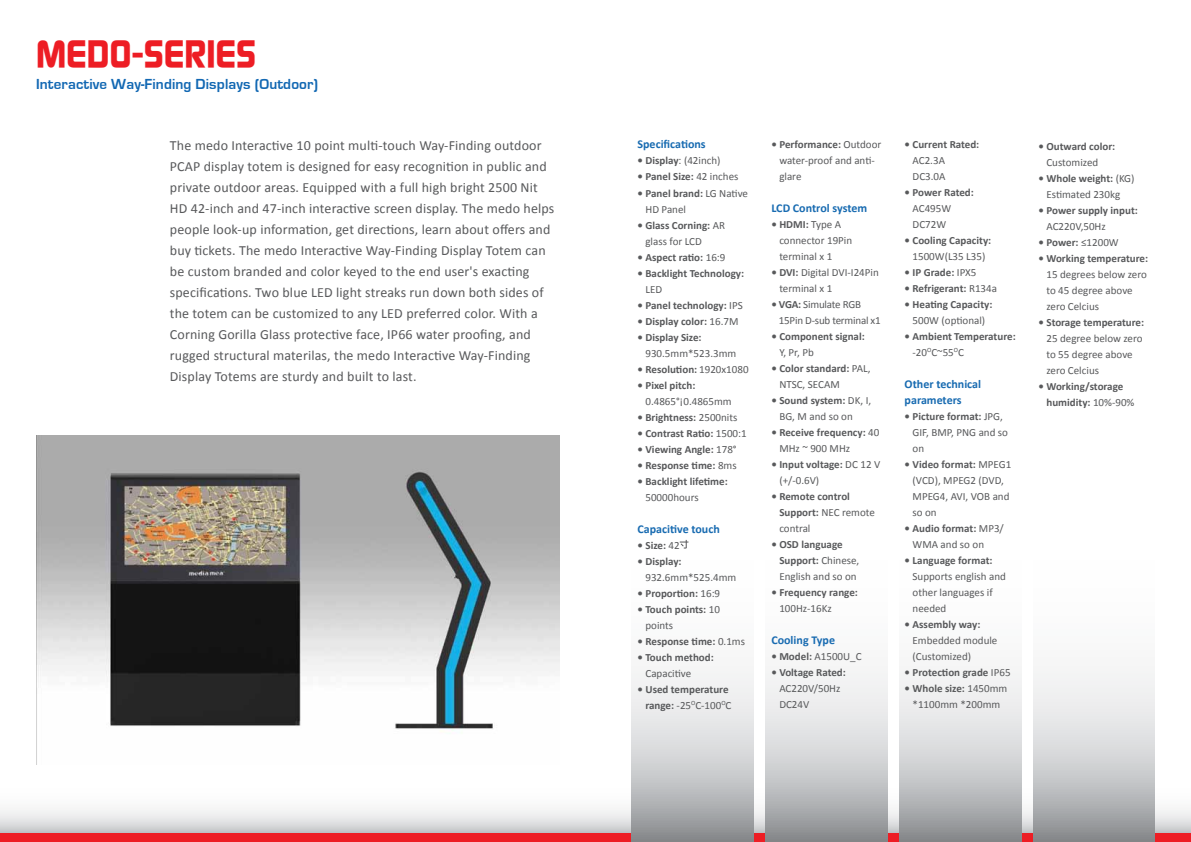
<style>
.page{position:relative;width:1191px;height:842px;background:#fff}
.page>*{position:absolute;margin:0;border:0;box-sizing:border-box;transform-origin:0 0}
.t1{font:700 38px "Continuum";color:#ed1d24}
.t2{font:700 15px "Eurostile";letter-spacing:.01em;color:#1268b3}
.t3{font:14px/21px "Calibri";letter-spacing:.01em;color:#58595b}
.t4{font:700 12px/16px "Calibri";color:#186bb1}
.t5{font:700 11px/16px "Calibri";color:#58595b}
.t6{font:11px/16px "Calibri";color:#58595b}
.t7{font:11px/16px "Calibri";letter-spacing:-.02em;color:#58595b}
.s1{font-weight:700}
.s2{font-weight:400}
</style>
<div class="page">
<svg style="left:0;top:764px;width:1191px;height:70px"></svg>
<div style="left:0;top:834px;width:1191px;height:8px;background:#ed1d24"></div>
<svg style="left:631px;top:541px;width:122px;height:301px"></svg>
<svg style="left:765px;top:671px;width:122px;height:171px"></svg>
<svg style="left:899px;top:671px;width:122px;height:171px"></svg>
<svg style="left:1033px;top:671px;width:122px;height:171px"></svg>
<svg style="left:679px;top:540px;width:9px;height:8px"></svg>
<img style="left:36px;top:435px;width:523px;height:329px">
<h1 class="t1" style="left:36px;top:28px;width:222px">MEDO-SERIES</h1>
<h2 class="t2" style="left:36px;top:76px;width:284px">Interactive Way-Finding Displays (Outdoor)</h2>
<p class="t3" style="left:170px;top:135px;width:386px">The medo Interactive 10 point multi-touch Way-Finding outdoor PCAP display totem is designed for easy recognition in public and private outdoor areas. Equipped with a full high bright 2500 Nit HD 42-inch and 47-inch interactive screen display. The medo helps people look-up information, get directions, learn about offers and buy tickets. The medo Interactive Way-Finding Display Totem can be custom branded and color keyed to the end user's exacting specifications. Two blue LED light streaks run down both sides of the totem can be customized to any LED preferred color. With a Corning Gorilla Glass protective face, IP66 water proofing, and rugged structural materilas, the medo Interactive Way-Finding Display Totems are sturdy and built to last.</p>
<p class="t4" style="left:637px;top:136px;width:70px">Specifications</p>
<p class="t6" style="left:637px;top:153px;width:85px"><span class="s1">• Display</span>: (42inch)</p>
<p class="t5" style="left:637px;top:169px;width:102px">• Panel Size: <span class="s2">42 inches</span></p>
<p class="t6" style="left:645px;top:185px;width:104px;text-indent:-8px"><span class="s1">• Panel brand:</span> LG Native<br>HD Panel</p>
<p class="t5" style="left:645px;top:217px;width:81px;text-indent:-8px">• Glass Corning: <span class="s2">AR glass for LCD</span></p>
<p class="t5" style="left:637px;top:249px;width:89px">• Aspect ratio: <span class="s2">16:9</span></p>
<p class="t5" style="left:637px;top:265px;width:108px">• Backlight Technology:</p>
<p class="t6" style="left:645px;top:281px;width:18px">LED</p>
<p class="t5" style="left:637px;top:297px;width:107px">• Panel technology: <span class="s2">IPS</span></p>
<p class="t5" style="left:637px;top:313px;width:102px">• Display color: <span class="s2">16.7M</span></p>
<p class="t5" style="left:637px;top:329px;width:66px">• Display Size:</p>
<p class="t6" style="left:645px;top:345px;width:92px">930.5mm*523.3mm</p>
<p class="t5" style="left:637px;top:361px;width:113px">• Resolution: <span class="s2">1920x1080</span></p>
<p class="t5" style="left:637px;top:377px;width:59px">• Pixel pitch:</p>
<p class="t6" style="left:645px;top:393px;width:88px">0.4865°¡0.4865mm</p>
<p class="t5" style="left:637px;top:409px;width:101px">• Brightness: <span class="s2">2500nits</span></p>
<p class="t5" style="left:637px;top:425px;width:111px">• Contrast Ratio: <span class="s2">1500:1</span></p>
<p class="t5" style="left:637px;top:441px;width:101px">• Viewing Angle: <span class="s2">178°</span></p>
<p class="t5" style="left:637px;top:457px;width:101px">• Response time: <span class="s2">8ms</span></p>
<p class="t5" style="left:637px;top:473px;width:92px">• Backlight lifetime:</p>
<p class="t6" style="left:645px;top:489px;width:55px">50000hours</p>
<p class="t4" style="left:637px;top:520px;width:84px">Capacitive touch</p>
<p class="t5" style="left:637px;top:537px;width:44px">• Size: <span class="s2">42</span></p>
<p class="t5" style="left:637px;top:553px;width:46px">• Display:</p>
<p class="t6" style="left:645px;top:569px;width:92px">932.6mm*525.4mm</p>
<p class="t5" style="left:637px;top:585px;width:84px">• Proportion: <span class="s2">16:9</span></p>
<p class="t5" style="left:645px;top:601px;width:76px;text-indent:-8px">• Touch points: <span class="s2">10 points</span></p>
<p class="t5" style="left:637px;top:633px;width:109px">• Response time: <span class="s2">0.1ms</span></p>
<p class="t5" style="left:637px;top:649px;width:78px">• Touch method:</p>
<p class="t6" style="left:645px;top:665px;width:47px">Capacitive</p>
<p class="t5" style="left:637px;top:681px;width:95px;text-align:right">• Used temperature range: <span class="s2">-25</span><sup>O</sup><span class="s2">C-100</span><sup>O</sup><span class="s2">C</span></p>
<p class="t6" style="left:779px;top:136px;width:104px;text-indent:-8px"><span class="s1">• Performance:</span> Outdoor water-proof and anti&shy;glare</p>
<p class="t4" style="left:771px;top:200px;width:97px">LCD Control system</p>
<p class="t6" style="left:779px;top:216px;width:74px;text-indent:-8px"><span class="s1">• HDMI:</span> Type A connector 19Pin terminal x 1</p>
<p class="t6" style="left:779px;top:264px;width:101px;text-indent:-8px"><span class="s1">• DVI:</span> Digital DVI-I24Pin terminal x 1</p>
<p class="t7" style="left:779px;top:296px;width:103px;text-indent:-8px"><span class="s1">• VGA:</span> Simulate RGB<br>15Pin D-sub terminal x1</p>
<p class="t5" style="left:771px;top:328px;width:95px">• Component signal:</p>
<p class="t6" style="left:779px;top:344px;width:36px">Y, Pr, Pb</p>
<p class="t5" style="left:779px;top:360px;width:93px;text-indent:-8px">• Color standard: <span class="s2">PAL,<br>NTSC, SECAM</span></p>
<p class="t6" style="left:779px;top:392px;width:93px;text-indent:-8px"><span class="s1">• Sound system:</span> DK, I,<br>BG, M and so on</p>
<p class="t5" style="left:779px;top:424px;width:102px;text-indent:-8px">• Receive frequency: <span class="s2">40<br>MHz ~ 900 MHz</span></p>
<p class="t5" style="left:779px;top:456px;width:102px;text-indent:-8px">• Input voltage: <span class="s2">DC 12 V (+/-0.6V)</span></p>
<p class="t5" style="left:779px;top:488px;width:97px;text-indent:-8px">• Remote control<br>Support: <span class="s2">NEC remote contral</span></p>
<p class="t6" style="left:779px;top:536px;width:82px;text-indent:-8px"><span class="s1">• OSD language<br>Support:</span> Chinese,<br>English and so on</p>
<p class="t5" style="left:771px;top:584px;width:88px">• Frequency range:</p>
<p class="t6" style="left:779px;top:600px;width:54px">100Hz-16Kz</p>
<p class="t4" style="left:771px;top:632px;width:65px">Cooling Type</p>
<p class="t6" style="left:771px;top:648px;width:92px"><span class="s1">• Model:</span> A1500U_C</p>
<p class="t5" style="left:771px;top:664px;width:76px">• Voltage Rated:</p>
<p class="t6" style="left:779px;top:680px;width:63px">AC220V/50Hz<br>DC24V</p>
<p class="t5" style="left:904px;top:136px;width:76px">• Current Rated:</p>
<p class="t6" style="left:912px;top:152px;width:34px">AC2.3A<br>DC3.0A</p>
<p class="t5" style="left:904px;top:184px;width:71px">• Power Rated:</p>
<p class="t6" style="left:912px;top:200px;width:40px">AC495W<br>DC72W</p>
<p class="t5" style="left:904px;top:232px;width:88px">• Cooling Capacity:</p>
<p class="t6" style="left:912px;top:248px;width:74px">1500W(L35 L35)</p>
<p class="t5" style="left:904px;top:264px;width:73px">• IP Grade: <span class="s2">IPX5</span></p>
<p class="t5" style="left:904px;top:280px;width:94px">• Refrigerant: <span class="s2">R134a</span></p>
<p class="t5" style="left:904px;top:296px;width:89px">• Heating Capacity:</p>
<p class="t6" style="left:912px;top:312px;width:74px">500W (optional)</p>
<p class="t5" style="left:912px;top:328px;width:105px;text-indent:-8px">• Ambient Temperature: <span class="s2">-20</span><sup>O</sup><span class="s2">C~55</span><sup>O</sup><span class="s2">C</span></p>
<p class="t4" style="left:904px;top:376px;width:78px">Other technical parameters</p>
<p class="t6" style="left:912px;top:408px;width:97px;text-indent:-8px"><span class="s1">• Picture format:</span> JPG,<br>GIF, BMP, PNG and so on</p>
<p class="t6" style="left:912px;top:456px;width:100px;text-indent:-8px"><span class="s1">• Video format:</span> MPEG1 (VCD), MPEG2 (DVD,<br>MPEG4, AVI, VOB and so on</p>
<p class="t6" style="left:912px;top:520px;width:93px;text-indent:-8px"><span class="s1">• Audio format:</span> MP3/<br>WMA and so on</p>
<p class="t5" style="left:904px;top:552px;width:89px">• Language format:</p>
<p class="t6" style="left:912px;top:568px;width:95px">Supports english and other languages if needed</p>
<p class="t5" style="left:904px;top:616px;width:77px">• Assembly way:</p>
<p class="t6" style="left:912px;top:632px;width:86px">Embedded module (Customized)</p>
<p class="t5" style="left:904px;top:664px;width:107px">• Protection grade <span class="s2">IP65</span></p>
<p class="t6" style="left:904px;top:680px;width:104px;text-align:center"><span class="s1">• Whole size:</span> 1450mm *1100mm *200mm</p>
<p class="t5" style="left:1038px;top:138px;width:78px">• Outward color:</p>
<p class="t6" style="left:1046px;top:154px;width:53px">Customized</p>
<p class="t6" style="left:1038px;top:170px;width:98px;text-align:center"><span class="s1">• Whole weight:</span> (KG)<br>Estimated 230kg</p>
<p class="t5" style="left:1038px;top:202px;width:101px">• Power supply input:</p>
<p class="t6" style="left:1046px;top:218px;width:61px">AC220V,50Hz</p>
<p class="t5" style="left:1038px;top:234px;width:82px">• Power: <span class="s2">≤1200W</span></p>
<p class="t5" style="left:1038px;top:250px;width:111px">• Working temperature:</p>
<p class="t6" style="left:1046px;top:266px;width:102px">15 degrees below zero to 45 degree above zero Celcius</p>
<p class="t5" style="left:1038px;top:314px;width:107px">• Storage temperature:</p>
<p class="t6" style="left:1046px;top:330px;width:98px">25 degree below zero to 55 degree above zero Celcius</p>
<p class="t5" style="left:1046px;top:378px;width:90px;text-indent:-8px">• Working/storage humidity: <span class="s2">10%-90%</span></p>
</div>
